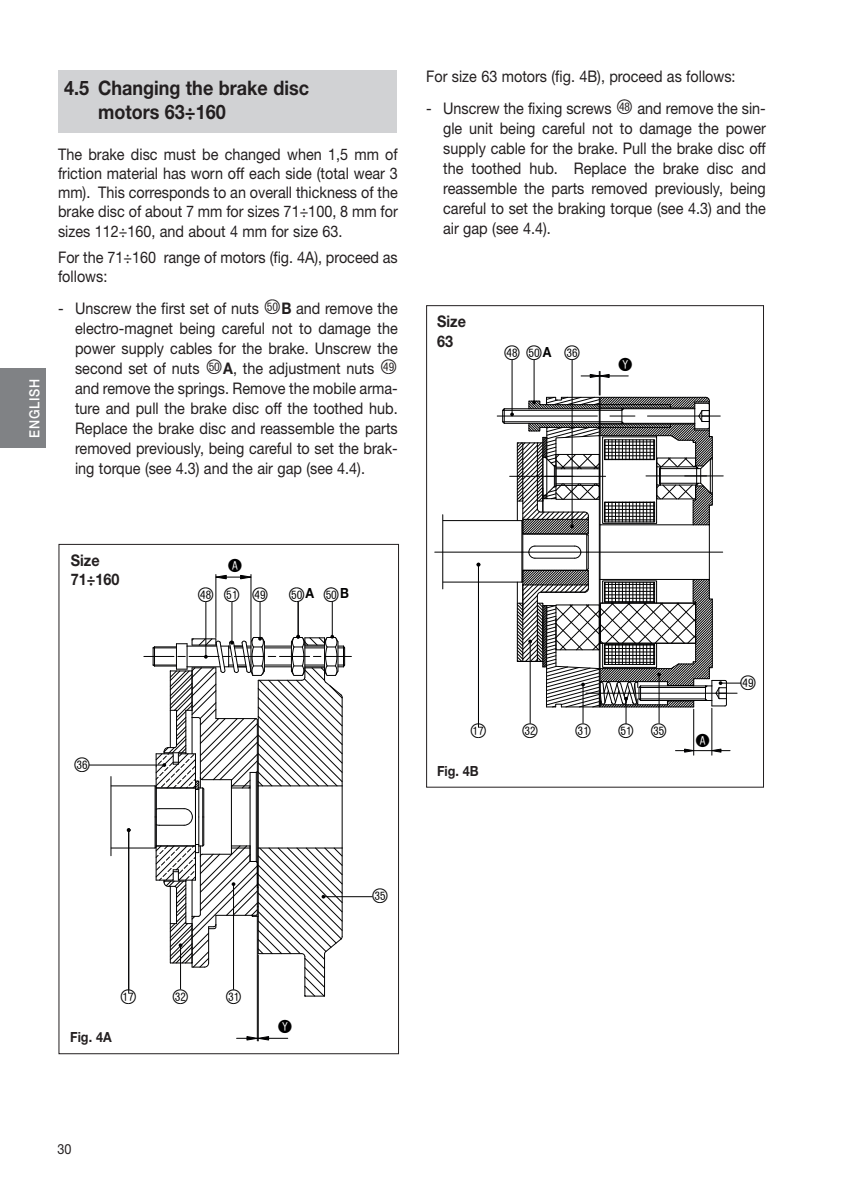
<style>
.page{position:relative;width:851px;height:1191px;background:#fff}
.page>*{position:absolute;margin:0;border:0;box-sizing:border-box;transform-origin:0 0}
.t1{font:20px "Circle Frame";color:#000001}
.t2{font:700 20px/24px "Helvetica Neue";color:#231f20;scale:.9 1}
.t3{font:18px "Circle Frame Neg";color:#000001}
.t4{font:16px/20px "Helvetica Neue";color:#231f20;text-align:justify;scale:.9 1}
.t5{font:700 16px/19.2px "Helvetica Neue";color:#231f20;scale:.9 1}
.t6{font:700 14px "Helvetica Neue";color:#231f20;scale:.9 1}
.t7{font:500 14px "Helvetica Neue";letter-spacing:.055em;color:#fff;scale:.9 1}
.t8{font:14px "Helvetica Neue";color:#231f20;scale:.9 1}
.s1{font-family:"Circle Frame";font-size:20px}
.s2{font-weight:700}
</style>
<div class="page">
<div style="left:0;top:369px;width:45px;height:79px;background:#808285"></div>
<div style="left:58px;top:71px;width:338px;height:62px;background:#d1d2d4"></div>
<hr style="left:111px;top:785px;width:44px;height:1px;background:#000001">
<hr style="left:111px;top:847px;width:44px;height:1px;background:#000001">
<hr style="left:257px;top:915px;width:1px;height:126px;background:#000001">
<hr style="left:258px;top:955px;width:1px;height:86px;background:#000001">
<svg style="left:236px;top:1035px;width:52px;height:6px"></svg>
<hr style="left:215px;top:574px;width:1px;height:63px;background:#000001">
<hr style="left:250px;top:574px;width:1px;height:66px;background:#000001">
<svg style="left:215px;top:574px;width:37px;height:6px"></svg>
<hr style="left:110px;top:776px;width:1px;height:79px;background:#000001">
<hr style="left:128px;top:830px;width:1px;height:163px;background:#000001">
<svg style="left:127px;top:828px;width:4px;height:4px"></svg>
<hr style="left:89px;top:764px;width:75px;height:1px;background:#000001">
<hr style="left:205px;top:601px;width:1px;height:56px;background:#000001">
<hr style="left:231px;top:601px;width:1px;height:42px;background:#000001">
<hr style="left:260px;top:601px;width:1px;height:38px;background:#000001">
<hr style="left:298px;top:601px;width:1px;height:35px;background:#000001">
<hr style="left:332px;top:601px;width:1px;height:35px;background:#000001">
<hr style="left:323px;top:896px;width:49px;height:1px;background:#000001">
<svg style="left:144px;top:635px;width:207px;height:362px"></svg>
<hr style="left:434px;top:552px;width:288px;height:1px;background:#000001">
<hr style="left:443px;top:581px;width:79px;height:1px;background:#000001">
<hr style="left:443px;top:520px;width:79px;height:1px;background:#000001">
<hr style="left:693px;top:709px;width:1px;height:46px;background:#000001">
<hr style="left:711px;top:708px;width:1px;height:47px;background:#000001">
<svg style="left:675px;top:748px;width:55px;height:5px"></svg>
<hr style="left:442px;top:515px;width:1px;height:74px;background:#000001">
<hr style="left:478px;top:564px;width:1px;height:163px;background:#000001">
<hr style="left:571px;top:359px;width:1px;height:167px;background:#000001">
<hr style="left:533px;top:359px;width:1px;height:43px;background:#000001">
<hr style="left:511px;top:359px;width:1px;height:55px;background:#000001">
<svg style="left:497px;top:371px;width:244px;height:352px"></svg>
<div style="left:426px;top:305px;width:337px;height:482px;border:1px solid #231f20"></div>
<p class="t7" style="left:29px;top:438px;width:67px;rotate:-90deg">ENGLISH</p>
<p class="t2" style="left:98px;top:78px;width:236px;text-indent:-34px">4.5 Changing the brake disc motors 63÷160</p>
<p class="t4" style="left:58px;top:146px;width:379px;line-height:19.2px">The brake disc must be changed when 1,5 mm of friction material has worn off each side (total wear 3 mm). This corresponds to an overall thickness of the brake disc of about 7 mm for sizes 71÷100, 8 mm for sizes 112÷160, and about 4 mm for size 63.</p>
<p class="t4" style="left:58px;top:249px;width:379px;line-height:19.2px">For the 71÷160 range of motors (fig. 4A), proceed as follows:</p>
<p class="t4" style="left:75px;top:300px;width:360px;text-indent:-17px">- Unscrew the first set of nuts <span class="s1">FK</span><span class="s2">B</span> and remove the electro-magnet being careful not to damage the power supply cables for the brake. Unscrew the second set of nuts <span class="s1">FK</span><span class="s2">A</span>, the adjustment nuts <span class="s1">ET </span>and remove the springs. Remove the mobile arma&shy;ture and pull the brake disc off the toothed hub.<br>Replace the brake disc and reassemble the parts removed previously, being careful to set the brak&shy;ing torque (see 4.3) and the air gap (see 4.4).</p>
<p class="t4" style="left:426px;top:68px;width:345px">For size 63 motors (fig. 4B), proceed as follows:</p>
<p class="t4" style="left:443px;top:100px;width:360px;text-indent:-17px">- Unscrew the fixing screws <span class="s1">ES</span> and remove the sin&shy;gle unit being careful not to damage the power supply cable for the brake. Pull the brake disc off the toothed hub. Replace the brake disc and reassemble the parts removed previously, being careful to set the braking torque (see 4.3) and the air gap (see 4.4).</p>
<p class="t5" style="left:437px;top:313px;width:33px">Size<br>63</p>
<p class="t1" style="left:503px;top:341px;width:79px">ES FK<sup>A</sup> DQ</p>
<p class="t3" style="left:617px;top:354px;width:17px">Y</p>
<p class="t5" style="left:71px;top:552px;width:56px">Size<br>71÷160</p>
<p class="t1" style="left:73px;top:754px;width:19px">DQ</p>
<p class="t3" style="left:227px;top:555px;width:17px">A</p>
<p class="t1" style="left:197px;top:583px;width:154px">ES FL ET FK<sup>A</sup> FK<sup>B</sup></p>
<p class="t1" style="left:469px;top:719px;width:19px">BR</p>
<p class="t1" style="left:521px;top:719px;width:19px">DM</p>
<p class="t1" style="left:574px;top:719px;width:95px">DL FL DP</p>
<p class="t6" style="left:437px;top:765px;width:48px">Fig. 4B</p>
<p class="t3" style="left:694px;top:730px;width:17px">A</p>
<p class="t1" style="left:739px;top:671px;width:19px">ET</p>
<p class="t1" style="left:120px;top:985px;width:19px">BR</p>
<p class="t1" style="left:172px;top:985px;width:19px">DM</p>
<p class="t1" style="left:225px;top:985px;width:19px">DL</p>
<p class="t6" style="left:70px;top:1032px;width:48px">Fig. 4A</p>
<p class="t3" style="left:277px;top:1016px;width:17px">Y</p>
<p class="t8" style="left:57px;top:1143px;width:17px">30</p>
<p class="t1" style="left:371px;top:884px;width:19px">DP</p>
</div>
